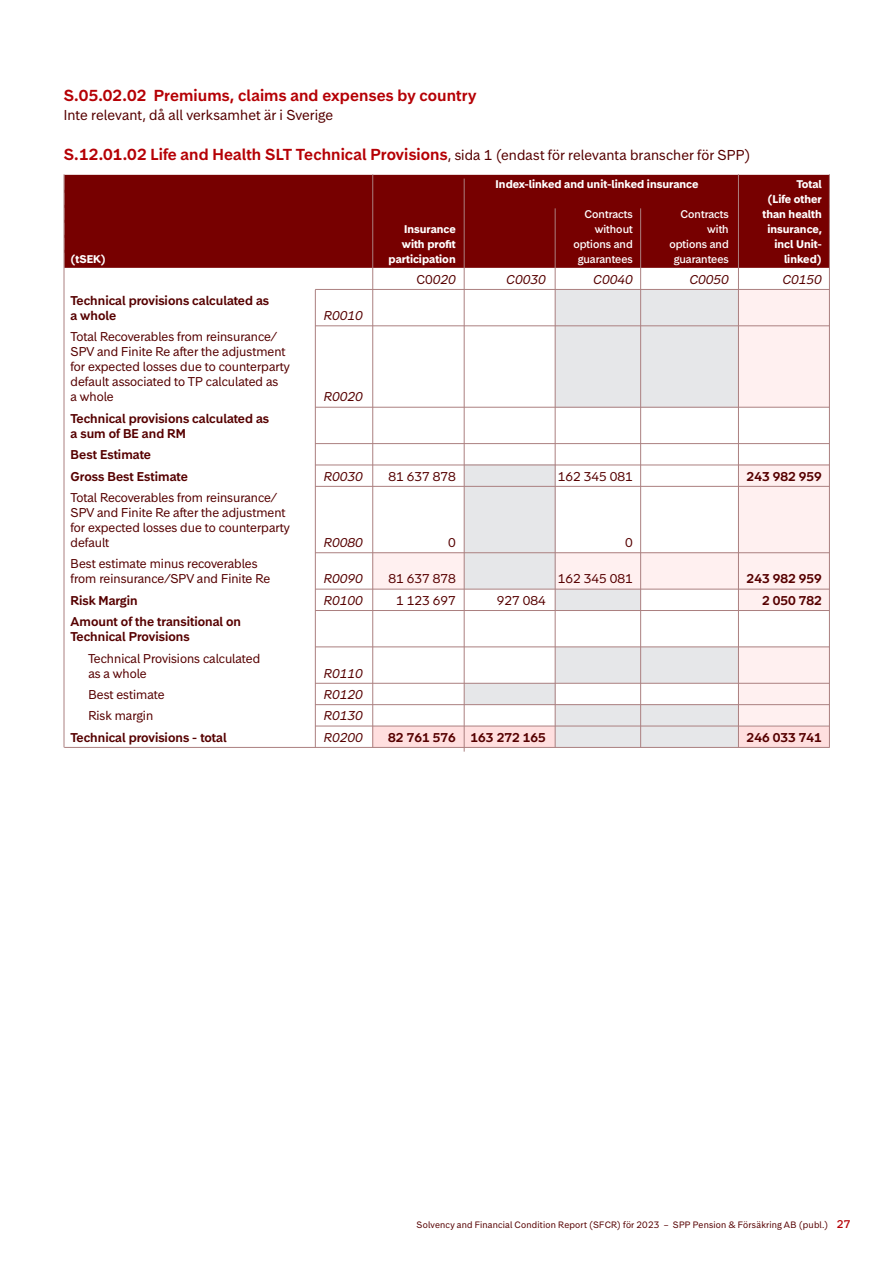
<style>
.page{position:relative;width:893px;height:1263px;background:#fff}
.page>*{position:absolute;margin:0;border:0;box-sizing:border-box;transform-origin:0 0}
.Mellanrubrik-1-2024{font:600 15px "Storebrand Text";letter-spacing:.01em;color:#b50005}
.Brödtext-1-2024{font:13.5px "Storebrand Text";letter-spacing:.005em;color:#560000}
.Tabelltext-full-bredd-2024b-linje-under{font:12px/15px "Storebrand Text";color:#560000}
.Tabelltext-full-bredd-2024b-linje-under-2{font:600 12px/15px "Storebrand Text";color:#560000}
.Tabelltext-full-bredd-2024b-linje-under-3{font:italic 12px "Storebrand Text";color:#560000}
.Tabellhuvud-full-bredd-2024b{font:700 10.5px "Storebrand Text";color:#fff}
.Tabellhuvud-full-bredd-2024b-2{font:500 10.5px "Storebrand Text";color:#fff}
.t1{font:8.7px "Storebrand Text";letter-spacing:.02em;color:#560000}
.s1{font-weight:400;font-size:13.5px;color:#560000}
.s2{font-style:normal}
.s3{font-weight:500;font-size:10.5px;color:#b50005}
</style>
<div class="page">
<div style="left:555px;top:589px;width:85px;height:21px;background:#e6e7e9"></div>
<div style="left:555px;top:553px;width:183px;height:36px;background:#fff0f0"></div>
<div style="left:372px;top:726px;width:183px;height:21px;background:#ffdfdf"></div>
<div style="left:738px;top:290px;width:92px;height:117px;background:#fff0f0"></div>
<div style="left:464px;top:684px;width:91px;height:21px;background:#e6e7e9"></div>
<div style="left:555px;top:704px;width:183px;height:43px;background:#e6e7e9"></div>
<div style="left:372px;top:553px;width:92px;height:36px;background:#fff0f0"></div>
<div style="left:738px;top:647px;width:92px;height:78px;background:#fff0f0"></div>
<div style="left:738px;top:726px;width:92px;height:21px;background:#ffdfdf"></div>
<div style="left:555px;top:647px;width:183px;height:35px;background:#e6e7e9"></div>
<div style="left:738px;top:465px;width:92px;height:87px;background:#fff0f0"></div>
<div style="left:464px;top:465px;width:91px;height:124px;background:#e6e7e9"></div>
<div style="left:555px;top:289px;width:183px;height:118px;background:#e6e7e9"></div>
<div style="left:738px;top:552px;width:92px;height:58px;background:#fff0f0"></div>
<div style="left:64px;top:175px;width:766px;height:18px;background:#700"></div>
<div style="left:64px;top:190px;width:766px;height:18px;background:#700"></div>
<div style="left:64px;top:205px;width:766px;height:18px;background:#700"></div>
<div style="left:64px;top:220px;width:766px;height:18px;background:#700"></div>
<div style="left:64px;top:235px;width:766px;height:18px;background:#700"></div>
<div style="left:64px;top:250px;width:766px;height:18px;background:#700"></div>
<hr style="left:315px;top:289px;width:515px;height:1px;background:#ab8080">
<hr style="left:315px;top:326px;width:515px;height:1px;background:#ab8080">
<hr style="left:315px;top:407px;width:515px;height:1px;background:#ab8080">
<hr style="left:315px;top:443px;width:515px;height:1px;background:#ab8080">
<hr style="left:315px;top:465px;width:515px;height:1px;background:#ab8080">
<hr style="left:315px;top:486px;width:515px;height:1px;background:#ab8080">
<hr style="left:315px;top:552px;width:515px;height:1px;background:#ab8080">
<hr style="left:315px;top:589px;width:515px;height:1px;background:#ab8080">
<hr style="left:315px;top:610px;width:515px;height:1px;background:#ab8080">
<hr style="left:315px;top:647px;width:515px;height:1px;background:#ab8080">
<hr style="left:315px;top:683px;width:515px;height:1px;background:#ab8080">
<hr style="left:315px;top:704px;width:515px;height:1px;background:#ab8080">
<hr style="left:315px;top:726px;width:515px;height:1px;background:#ab8080">
<hr style="left:64px;top:747px;width:766px;height:1px;background:#ab8080">
<hr style="left:829px;top:174px;width:1px;height:573px;background:#ab8080">
<hr style="left:738px;top:174px;width:1px;height:573px;background:#ab8080">
<hr style="left:640px;top:208px;width:1px;height:539px;background:#ab8080">
<hr style="left:555px;top:208px;width:1px;height:539px;background:#ab8080">
<hr style="left:464px;top:179px;width:1px;height:573px;background:#ab8080">
<hr style="left:372px;top:174px;width:1px;height:573px;background:#ab8080">
<hr style="left:315px;top:290px;width:1px;height:457px;background:#ab8080">
<hr style="left:64px;top:174px;width:1px;height:573px;background:#ab8080">
<p class="Mellanrubrik-1-2024" style="left:64px;top:85px;width:414px">S.05.02.02 Premiums, claims and expenses by country</p>
<p class="Brödtext-1-2024" style="left:64px;top:106px;width:271px">Inte relevant, då all verksamhet är i Sverige</p>
<p class="Mellanrubrik-1-2024" style="left:64px;top:144px;width:688px">S.12.01.02 Life and Health SLT Technical Provisions<span class="s1">, sida 1 (endast för relevanta branscher för SPP)</span></p>
<p class="Tabellhuvud-full-bredd-2024b" style="left:496px;top:176px;width:204px">Index-linked and unit-linked insurance</p>
<p class="Tabellhuvud-full-bredd-2024b" style="left:796px;top:176px;width:27px">Total</p>
<p class="Tabellhuvud-full-bredd-2024b" style="left:768px;top:191px;width:56px">(Life other</p>
<p class="Tabellhuvud-full-bredd-2024b-2" style="left:585px;top:206px;width:50px">Contracts</p>
<p class="Tabellhuvud-full-bredd-2024b-2" style="left:681px;top:206px;width:50px">Contracts</p>
<p class="Tabellhuvud-full-bredd-2024b" style="left:762px;top:206px;width:61px">than health</p>
<p class="Tabellhuvud-full-bredd-2024b" style="left:404px;top:221px;width:53px">Insurance</p>
<p class="Tabellhuvud-full-bredd-2024b-2" style="left:595px;top:221px;width:40px">without</p>
<p class="Tabellhuvud-full-bredd-2024b-2" style="left:707px;top:221px;width:23px">with</p>
<p class="Tabellhuvud-full-bredd-2024b" style="left:767px;top:221px;width:56px">insurance,</p>
<p class="Tabellhuvud-full-bredd-2024b" style="left:402px;top:236px;width:55px">with profit</p>
<p class="Tabellhuvud-full-bredd-2024b-2" style="left:573px;top:236px;width:61px">options and</p>
<p class="Tabellhuvud-full-bredd-2024b-2" style="left:669px;top:236px;width:61px">options and</p>
<p class="Tabellhuvud-full-bredd-2024b" style="left:774px;top:236px;width:49px">incl Unit-</p>
<p class="Tabellhuvud-full-bredd-2024b" style="left:71px;top:251px;width:37px">(tSEK)</p>
<p class="Tabellhuvud-full-bredd-2024b" style="left:388px;top:251px;width:69px">participation</p>
<p class="Tabellhuvud-full-bredd-2024b-2" style="left:578px;top:251px;width:57px">guarantees</p>
<p class="Tabellhuvud-full-bredd-2024b-2" style="left:674px;top:251px;width:57px">guarantees</p>
<p class="Tabellhuvud-full-bredd-2024b" style="left:784px;top:251px;width:39px">linked)</p>
<p class="Tabelltext-full-bredd-2024b-linje-under-3" style="left:416px;top:271px;width:41px"><span class="s2">C0</span>020</p>
<p class="Tabelltext-full-bredd-2024b-linje-under-3" style="left:506px;top:271px;width:41px">C0030</p>
<p class="Tabelltext-full-bredd-2024b-linje-under-3" style="left:593px;top:271px;width:41px">C0040</p>
<p class="Tabelltext-full-bredd-2024b-linje-under-3" style="left:689px;top:271px;width:41px">C0050</p>
<p class="Tabelltext-full-bredd-2024b-linje-under-3" style="left:782px;top:271px;width:41px">C0150</p>
<p class="Tabelltext-full-bredd-2024b-linje-under-2" style="left:71px;top:293px;width:200px">Technical provisions calculated as a whole</p>
<p class="Tabelltext-full-bredd-2024b-linje-under-3" style="left:324px;top:308px;width:40px">R0010</p>
<p class="Tabelltext-full-bredd-2024b-linje-under" style="left:71px;top:329px;width:221px">Total Recoverables from reinsurance/<br>SPV and Finite Re after the adjustment for expected losses due to counterparty default associated to TP calculated as<br>a whole</p>
<p class="Tabelltext-full-bredd-2024b-linje-under-3" style="left:324px;top:389px;width:40px">R0020</p>
<p class="Tabelltext-full-bredd-2024b-linje-under-2" style="left:71px;top:411px;width:200px">Technical provisions calculated as a sum of BE and RM</p>
<p class="Tabelltext-full-bredd-2024b-linje-under-2" style="left:71px;top:447px;width:82px">Best Estimate</p>
<p class="Tabelltext-full-bredd-2024b-linje-under-2" style="left:71px;top:468px;width:119px">Gross Best Estimate</p>
<p class="Tabelltext-full-bredd-2024b-linje-under-3" style="left:324px;top:468px;width:40px">R0030</p>
<p class="Tabelltext-full-bredd-2024b-linje-under" style="left:388px;top:468px;width:69px">81 637 878</p>
<p class="Tabelltext-full-bredd-2024b-linje-under" style="left:558px;top:468px;width:77px">162 345 081</p>
<p class="Tabelltext-full-bredd-2024b-linje-under-2" style="left:747px;top:468px;width:77px">243 982 959</p>
<p class="Tabelltext-full-bredd-2024b-linje-under" style="left:71px;top:490px;width:221px">Total Recoverables from reinsurance/<br>SPV and Finite Re after the adjustment for expected losses due to counterparty default</p>
<p class="Tabelltext-full-bredd-2024b-linje-under-3" style="left:324px;top:535px;width:40px">R0080</p>
<p class="Tabelltext-full-bredd-2024b-linje-under" style="left:448px;top:535px;width:9px">0</p>
<p class="Tabelltext-full-bredd-2024b-linje-under" style="left:625px;top:535px;width:9px">0</p>
<p class="Tabelltext-full-bredd-2024b-linje-under" style="left:71px;top:556px;width:201px">Best estimate minus recoverables from reinsurance/SPV and Finite Re</p>
<p class="Tabelltext-full-bredd-2024b-linje-under-3" style="left:324px;top:571px;width:40px">R0090</p>
<p class="Tabelltext-full-bredd-2024b-linje-under" style="left:388px;top:571px;width:69px">81 637 878</p>
<p class="Tabelltext-full-bredd-2024b-linje-under" style="left:558px;top:571px;width:77px">162 345 081</p>
<p class="Tabelltext-full-bredd-2024b-linje-under-2" style="left:747px;top:571px;width:77px">243 982 959</p>
<p class="Tabelltext-full-bredd-2024b-linje-under-2" style="left:71px;top:593px;width:69px">Risk Margin</p>
<p class="Tabelltext-full-bredd-2024b-linje-under-3" style="left:324px;top:592px;width:40px">R0100</p>
<p class="Tabelltext-full-bredd-2024b-linje-under" style="left:396px;top:593px;width:61px">1 123 697</p>
<p class="Tabelltext-full-bredd-2024b-linje-under" style="left:497px;top:593px;width:51px">927 084</p>
<p class="Tabelltext-full-bredd-2024b-linje-under-2" style="left:762px;top:593px;width:61px">2 050 782</p>
<p class="Tabelltext-full-bredd-2024b-linje-under-2" style="left:71px;top:614px;width:172px">Amount of the transitional on<br>Technical Provisions</p>
<p class="Tabelltext-full-bredd-2024b-linje-under" style="left:88px;top:650px;width:174px">Technical Provisions calculated as a whole</p>
<p class="Tabelltext-full-bredd-2024b-linje-under-3" style="left:324px;top:665px;width:40px">R0110</p>
<p class="Tabelltext-full-bredd-2024b-linje-under" style="left:88px;top:687px;width:78px">Best estimate</p>
<p class="Tabelltext-full-bredd-2024b-linje-under-3" style="left:324px;top:687px;width:40px">R0120</p>
<p class="Tabelltext-full-bredd-2024b-linje-under" style="left:88px;top:708px;width:66px">Risk margin</p>
<p class="Tabelltext-full-bredd-2024b-linje-under-3" style="left:324px;top:708px;width:40px">R0130</p>
<p class="Tabelltext-full-bredd-2024b-linje-under-2" style="left:71px;top:729px;width:158px">Technical provisions - total</p>
<p class="Tabelltext-full-bredd-2024b-linje-under-3" style="left:324px;top:729px;width:40px">R0200</p>
<p class="Tabelltext-full-bredd-2024b-linje-under-2" style="left:388px;top:729px;width:159px">82 761 576 163 272 165</p>
<p class="Tabelltext-full-bredd-2024b-linje-under-2" style="left:747px;top:729px;width:77px">246 033 741</p>
<p class="t1" style="left:417px;top:1219px;width:435px">Solvency and Financial Condition Report (SFCR) för 2023 – SPP Pension &amp; Försäkring AB (publ.) <span class="s3">27</span></p>
</div>
